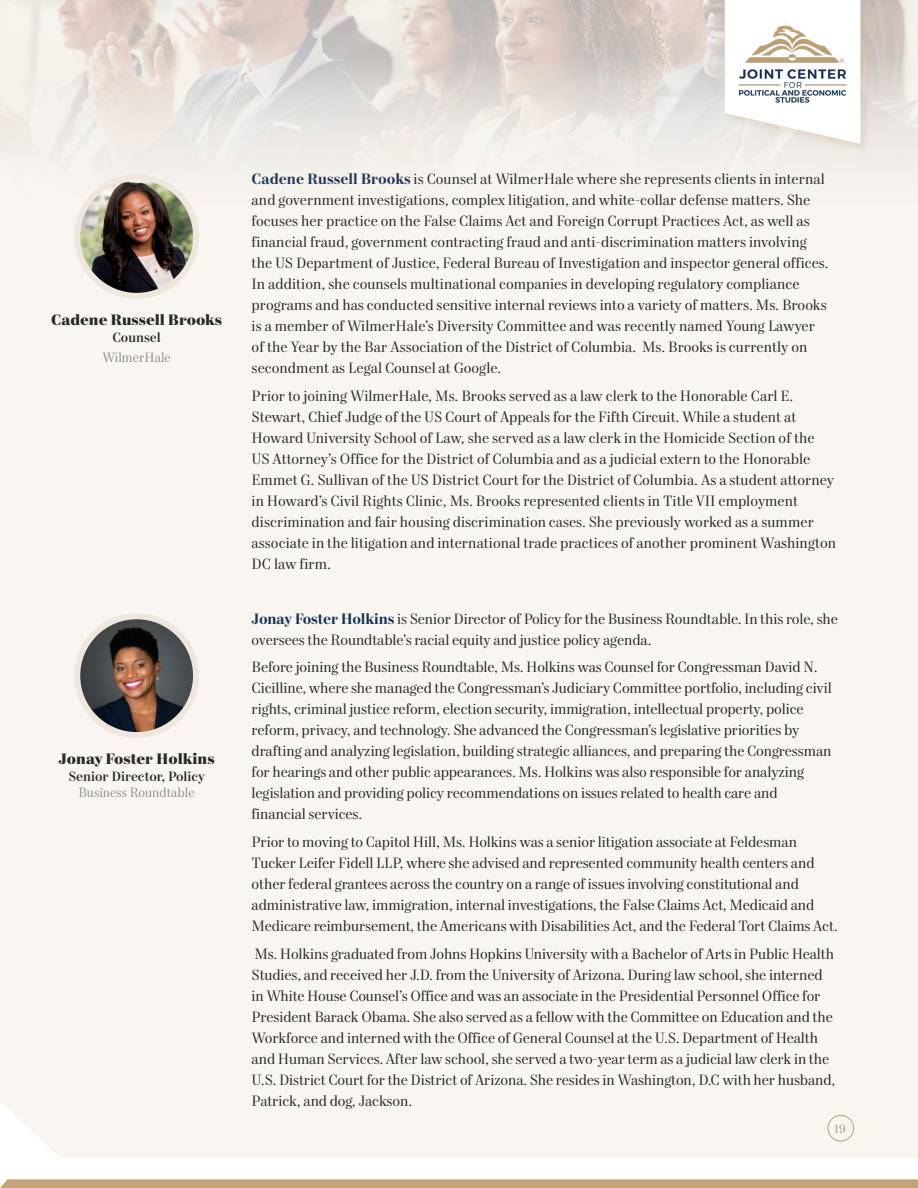
<style>
.page{position:relative;width:918px;height:1188px;background:#fff}
.page>*{position:absolute;margin:0;border:0;box-sizing:border-box;transform-origin:0 0}
.t1{font:15px/21px "Mort Modern 08";letter-spacing:-.01em;color:#292829}
.t2{font:700 15px "Mort Modern 11";color:#292829}
.t3{font:500 13.5px "Mort Modern 09";color:#292829}
.t4{font:300 13.5px "Mort Modern 07";color:#7c7c80}
.t5{font:300 12px "Mort Modern 07";color:#838386}
.s1{font-family:"Mort Modern 10";font-weight:600;color:#20375a}
.s2{font-family:"Mort Modern 10";font-weight:600;color:#153055}
</style>
<div class="page">
<div style="left:0;top:411px;width:918px;height:747px;background:#f9f6f1"></div>
<svg style="left:0;top:1179px;width:918px;height:9px;background:#c5a77d"></svg>
<div style="left:828px;top:1115px;width:26px;height:26px;border:1px solid #c3a478;border-radius:50%"></div>
<img style="left:0;top:0;width:918px;height:411px">
<img style="left:77px;top:177px;width:119px;height:119px;border-radius:59px">
<div style="left:74px;top:174px;width:125px;height:125px;border:6px solid #efe7dc;border-radius:50%"></div>
<img style="left:77px;top:616px;width:119px;height:119px;border-radius:59px">
<div style="left:74px;top:613px;width:125px;height:125px;border:6px solid #efe7dc;border-radius:50%"></div>
<div style="left:723px;top:0;width:149px;height:156px;background:#c3a478;opacity:.23"></div>
<svg style="left:725px;top:0;width:135px;height:144px"></svg>
<img style="left:738px;top:10px;width:109px;height:109px">
<p class="t2" style="left:51px;top:310px;width:172px">Cadene Russell Brooks</p>
<p class="t3" style="left:112px;top:329px;width:50px">Counsel</p>
<p class="t4" style="left:102px;top:349px;width:70px">WilmerHale</p>
<p class="t2" style="left:59px;top:749px;width:158px">Jonay Foster Holkins</p>
<p class="t3" style="left:68px;top:768px;width:138px">Senior Director, Policy</p>
<p class="t4" style="left:79px;top:785px;width:118px">Business Roundtable</p>
<p class="t1" style="left:252px;top:170px;width:579px"><span class="s1">Cadene Russell Brooks</span> is Counsel at WilmerHale where she represents clients in internal and government investigations, complex litigation, and white-collar defense matters. She focuses her practice on the False Claims Act and Foreign Corrupt Practices Act, as well as financial fraud, government contracting fraud and anti-discrimination matters involving the US Department of Justice, Federal Bureau of Investigation and inspector general offices.<br>In addition, she counsels multinational companies in developing regulatory compliance programs and has conducted sensitive internal reviews into a variety of matters. Ms. Brooks is a member of WilmerHale’s Diversity Committee and was recently named Young Lawyer of the Year by the Bar Association of the District of Columbia. Ms. Brooks is currently on secondment as Legal Counsel at Google.</p>
<p class="t1" style="left:252px;top:386px;width:586px">Prior to joining WilmerHale, Ms. Brooks served as a law clerk to the Honorable Carl E.<br>Stewart, Chief Judge of the US Court of Appeals for the Fifth Circuit. While a student at Howard University School of Law, she served as a law clerk in the Homicide Section of the US Attorney’s Office for the District of Columbia and as a judicial extern to the Honorable Emmet G. Sullivan of the US District Court for the District of Columbia. As a student attorney in Howard’s Civil Rights Clinic, Ms. Brooks represented clients in Title VII employment discrimination and fair housing discrimination cases. She previously worked as a summer associate in the litigation and international trade practices of another prominent Washington DC law firm.</p>
<p class="t1" style="left:252px;top:609px;width:588px"><span class="s2">Jonay Foster Holkins</span> is Senior Director of Policy for the Business Roundtable. In this role, she oversees the Roundtable’s racial equity and justice policy agenda.</p>
<p class="t1" style="left:252px;top:658px;width:582px">Before joining the Business Roundtable, Ms. Holkins was Counsel for Congressman David N.<br>Cicilline, where she managed the Congressman’s Judiciary Committee portfolio, including civil rights, criminal justice reform, election security, immigration, intellectual property, police reform, privacy, and technology. She advanced the Congressman’s legislative priorities by drafting and analyzing legislation, building strategic alliances, and preparing the Congressman for hearings and other public appearances. Ms. Holkins was also responsible for analyzing legislation and providing policy recommendations on issues related to health care and financial services.</p>
<p class="t1" style="left:252px;top:832px;width:588px">Prior to moving to Capitol Hill, Ms. Holkins was a senior litigation associate at Feldesman Tucker Leifer Fidell LLP, where she advised and represented community health centers and other federal grantees across the country on a range of issues involving constitutional and administrative law, immigration, internal investigations, the False Claims Act, Medicaid and Medicare reimbursement, the Americans with Disabilities Act, and the Federal Tort Claims Act.</p>
<p class="t1" style="left:252px;top:944px;width:586px">Ms. Holkins graduated from Johns Hopkins University with a Bachelor of Arts in Public Health Studies, and received her J.D. from the University of Arizona. During law school, she interned in White House Counsel’s Office and was an associate in the Presidential Personnel Office for President Barack Obama. She also served as a fellow with the Committee on Education and the Workforce and interned with the Office of General Counsel at the U.S. Department of Health and Human Services. After law school, she served a two-year term as a judicial law clerk in the U.S. District Court for the District of Arizona. She resides in Washington, D.C with her husband, Patrick, and dog, Jackson.</p>
<p class="t5" style="left:835px;top:1122px;width:12px">19</p>
</div>
